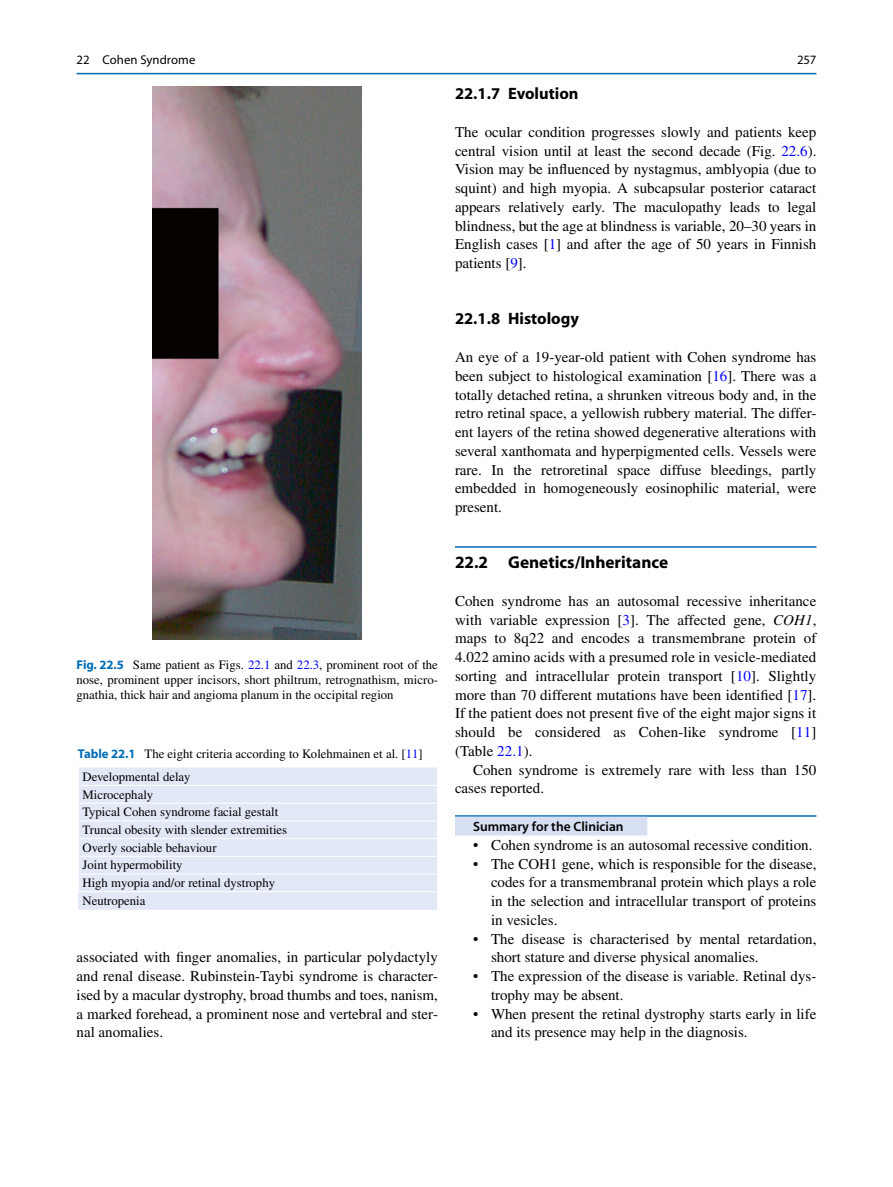
<style>
.page{position:relative;width:893px;height:1187px;background:#fff}
.page>*{position:absolute;margin:0;border:0;box-sizing:border-box;transform-origin:0 0}
.t1{font:700 17.25px "Djrgcl Myriad";color:#000}
.t2{font:700 16.5px "Djrgcl Myriad";color:#000}
.t3{font:15px/18.8px "Jrvrfc Times";color:#000;text-align:justify}
.t4{font:600 13.5px "Wlsdcl Myriad";color:#000}
.t5{font:12.75px/17.7px "Jrvrfc Times";color:#000}
.t6{font:12.75px "Ycjlhw Myriad";letter-spacing:.005em;color:#000}
.s1{font-family:"Djrgcl Myriad";font-weight:700;color:#006db6}
.s2{color:#0000fa}
.s3{font-family:"Rjpqwr Times";font-style:italic}
</style>
<div class="page">
<hr style="left:455px;top:546px;width:361px;height:1px;background:#006db6">
<hr style="left:455px;top:815px;width:361px;height:1px;background:#006db6">
<div style="left:455px;top:816px;width:192px;height:19px;background:#d7dff2"></div>
<img style="left:153px;top:87px;width:209px;height:552px">
<div style="left:78px;top:767px;width:359px;height:142px;background:#e2e8f6"></div>
<hr style="left:78px;top:785px;width:360px;height:1px;background:#fff">
<hr style="left:78px;top:802px;width:360px;height:1px;background:#fff">
<hr style="left:78px;top:820px;width:360px;height:1px;background:#fff">
<hr style="left:78px;top:838px;width:360px;height:1px;background:#fff">
<hr style="left:78px;top:855px;width:360px;height:1px;background:#fff">
<hr style="left:78px;top:873px;width:360px;height:1px;background:#fff">
<svg style="left:78px;top:767px;width:1px;height:124px"></svg>
<hr style="left:78px;top:891px;width:360px;height:1px;background:#fff">
<hr style="left:77px;top:73px;width:739px;height:1px;background:#006db6">
<p class="t6" style="left:77px;top:55px;width:120px">22 Cohen Syndrome</p>
<p class="t5" style="left:77px;top:658px;width:363px;line-height:15px;text-align:justify"><span class="s1">Fig. 22.5</span> Same patient as Figs. <span class="s2">22.1</span> and <span class="s2">22.3</span> , prominent root of the nose, prominent upper incisors, short philtrum, retrognathism, micro&shy;gnathia, thick hair and angioma planum in the occipital region</p>
<p class="t5" style="left:82px;top:744px;width:342px;line-height:22.4px;text-indent:-5px"><span class="s1">Table 22.1</span> The eight criteria according to Kolehmainen et al. [ <span class="s2">11</span> ]<br>Developmental delay</p>
<p class="t5" style="left:82px;top:786px;width:206px">Microcephaly<br>Typical Cohen syndrome facial gestalt<br>Truncal obesity with slender extremities<br>Overly sociable behaviour<br>Joint hypermobility<br>High myopia and/or retinal dystrophy<br>Neutropenia</p>
<p class="t3" style="left:77px;top:949px;width:363px">associated with finger anomalies, in particular polydactyly and renal disease. Rubinstein-Taybi syndrome is character&shy;ised by a macular dystrophy, broad thumbs and toes, nanism, a marked forehead, a prominent nose and vertebral and ster&shy;nal anomalies.</p>
<p class="t6" style="left:797px;top:55px;width:21px">257</p>
<p class="t2" style="left:455px;top:88px;width:125px">22.1.7 Evolution</p>
<p class="t3" style="left:455px;top:124px;width:363px">The ocular condition progresses slowly and patients keep central vision until at least the second decade (Fig. <span class="s2">22.6</span> ).<br>Vision may be influenced by nystagmus, amblyopia (due to squint) and high myopia. A subcapsular posterior cataract appears relatively early. The maculopathy leads to legal blindness, but the age at blindness is variable, 20–30 years in English cases [ <span class="s2">1</span> ] and after the age of 50 years in Finnish patients [ <span class="s2">9</span> ].</p>
<p class="t2" style="left:455px;top:313px;width:126px">22.1.8 Histology</p>
<p class="t3" style="left:455px;top:349px;width:363px">An eye of a 19-year-old patient with Cohen syndrome has been subject to histological examination [ <span class="s2">16</span> ]. There was a totally detached retina, a shrunken vitreous body and, in the retro retinal space, a yellowish rubbery material. The differ&shy;ent layers of the retina showed degenerative alterations with several xanthomata and hyperpigmented cells. Vessels were rare. In the retroretinal space diffuse bleedings, partly embedded in homogeneously eosinophilic material, were present.</p>
<p class="t1" style="left:455px;top:556px;width:215px">22.2 Genetics/Inheritance</p>
<p class="t3" style="left:455px;top:593px;width:363px">Cohen syndrome has an autosomal recessive inheritance with variable expression [ <span class="s2">3</span> ]. The affected gene, <span class="s3">COH1</span> , maps to 8q22 and encodes a transmembrane protein of 4.022 amino acids with a presumed role in vesicle-mediated sorting and intracellular protein transport [ <span class="s2">10</span> ]. Slightly more than 70 different mutations have been identified [ <span class="s2">17</span> ].<br>If the patient does not present five of the eight major signs it should be considered as Cohen-like syndrome [ <span class="s2">11</span> ] (Table <span class="s2">22.1</span> ).</p>
<p class="t3" style="left:455px;top:761px;width:363px;text-indent:18px">Cohen syndrome is extremely rare with less than 150 cases reported.</p>
<p class="t4" style="left:473px;top:821px;width:152px">Summary for the Clinician</p>
<p class="t3" style="left:473px;top:836px;width:341px">• Cohen syndrome is an autosomal recessive condition.</p>
<p class="t3" style="left:491px;top:855px;width:327px;text-indent:-18px">• The COH1 gene, which is responsible for the disease, codes for a transmembranal protein which plays a role in the selection and intracellular transport of proteins in vesicles.</p>
<p class="t3" style="left:491px;top:930px;width:327px;text-indent:-18px">• The disease is characterised by mental retardation, short stature and diverse physical anomalies.</p>
<p class="t3" style="left:491px;top:968px;width:327px;text-indent:-18px">• The expression of the disease is variable. Retinal dys&shy;trophy may be absent.</p>
<p class="t3" style="left:491px;top:1005px;width:327px;text-indent:-18px">• When present the retinal dystrophy starts early in life and its presence may help in the diagnosis.</p>
</div>
